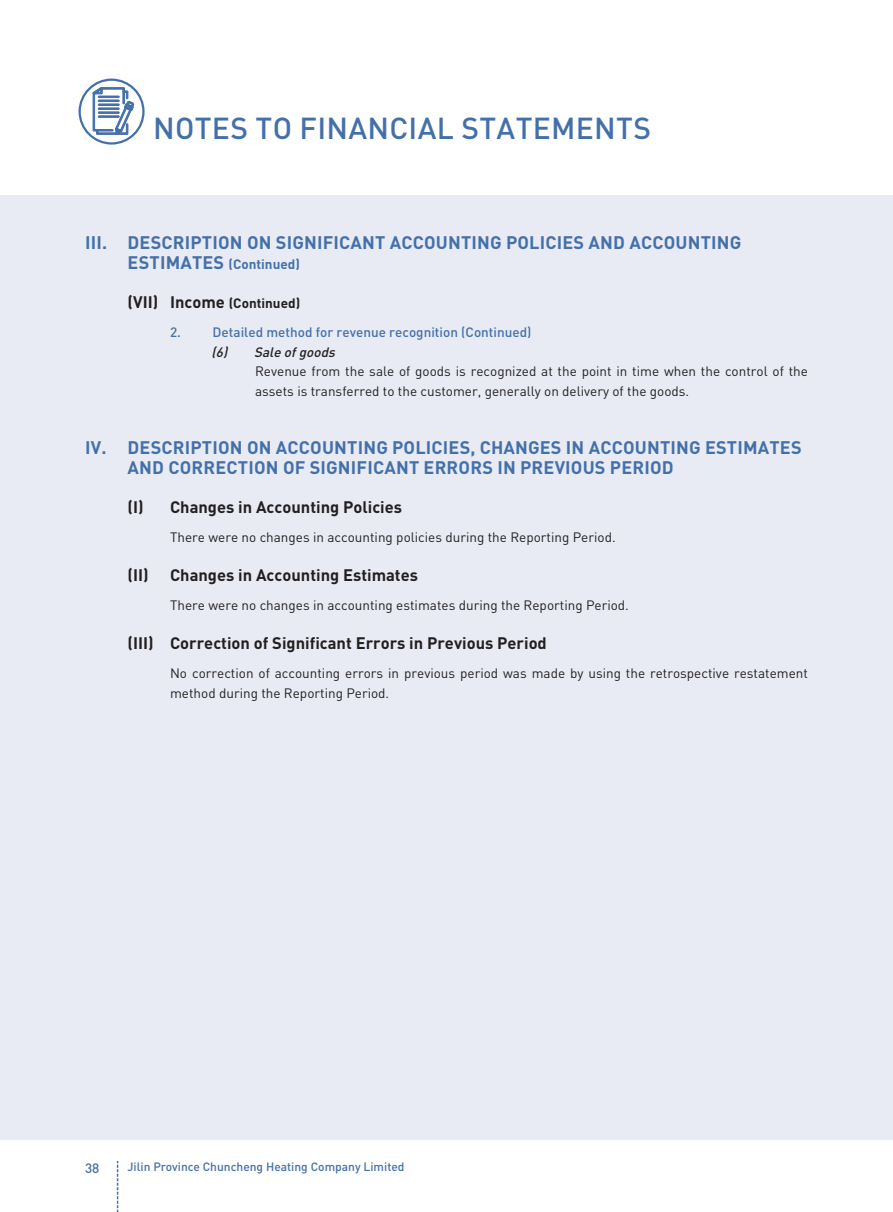
<style>
.page{position:relative;width:893px;height:1212px;background:#fff}
.page>*{position:absolute;margin:0;border:0;box-sizing:border-box;transform-origin:0 0}
.t1{font:500 30px "DIN Pro";letter-spacing:.01em;color:#4470aa}
.t2{font:700 18px/19.5px "DIN Pro";letter-spacing:.01em;color:#4470aa}
.t3{font:700 16.5px "DIN Pro";color:#231f20}
.t4{font:13.5px/19.5px "DIN Pro";color:#231f20}
.t5{font:500 13.5px "DIN Pro";color:#4470aa}
.t6{font:700 13.5px "DIN Pro";color:#4470aa}
.t7{font:italic 500 13.5px "DIN Pro";color:#231f20}
.t8{font:500 12px "DIN Pro";color:#4470aa}
.s1{font-size:18px}
.s2{font-size:13.5px}
</style>
<div class="page">
<div style="left:0;top:196px;width:892px;height:944px;background:#e8ebf4"></div>
<svg style="left:117px;top:1161px;width:1px;height:51px"></svg>
<svg style="left:93px;top:87px;width:41px;height:52px"></svg>
<div style="left:79px;top:79px;width:66px;height:66px;border:2px solid #4470aa;border-radius:50%"></div>
<h1 class="t1" style="left:153px;top:108px;width:499px">NOTES TO FINANCIAL STATEMENTS</h1>
<h2 class="t2" style="left:85px;top:232px;width:658px">III. DESCRIPTION ON SIGNIFICANT ACCOUNTING POLICIES AND ACCOUNTING</h2>
<p class="t6" style="left:128px;top:255px;width:174px"><span class="s1">ESTIMATES</span> (Continued)</p>
<p class="t3" style="left:128px;top:291px;width:174px">(VII) Income <span class="s2">(Continued)</span></p>
<p class="t5" style="left:170px;top:323px;width:363px">2. Detailed method for revenue recognition (Continued)</p>
<p class="t7" style="left:212px;top:342px;width:129px">(6) Sale ofgoods</p>
<p class="t4" style="left:255px;top:361px;width:554px">Revenue from the sale of goods is recognized at the point in time when the control of the assets is transferred to the customer, generally on delivery of the goods.</p>
<h2 class="t2" style="left:128px;top:437px;width:675px;text-indent:-43px">IV. DESCRIPTION ON ACCOUNTING POLICIES, CHANGES IN ACCOUNTING ESTIMATES<br>AND CORRECTION OF SIGNIFICANT ERRORS IN PREVIOUS PERIOD</h2>
<p class="t3" style="left:128px;top:495px;width:276px">(I) Changes in Accounting Policies</p>
<p class="t4" style="left:170px;top:527px;width:447px">There were no changes in accounting policies during the Reporting Period.</p>
<p class="t3" style="left:128px;top:564px;width:292px">(II) Changes in Accounting Estimates</p>
<p class="t4" style="left:170px;top:595px;width:460px">There were no changes in accounting estimates during the Reporting Period.</p>
<p class="t3" style="left:128px;top:632px;width:421px">(III) Correction of Significant Errors in Previous Period</p>
<p class="t4" style="left:170px;top:663px;width:639px">No correction of accounting errors in previous period was made by using the retrospective restatement method during the Reporting Period.</p>
<p class="t5" style="left:85px;top:1158px;width:16px">38</p>
<p class="t8" style="left:128px;top:1159px;width:278px">Jilin Province Chuncheng Heating Company Limited</p>
</div>
